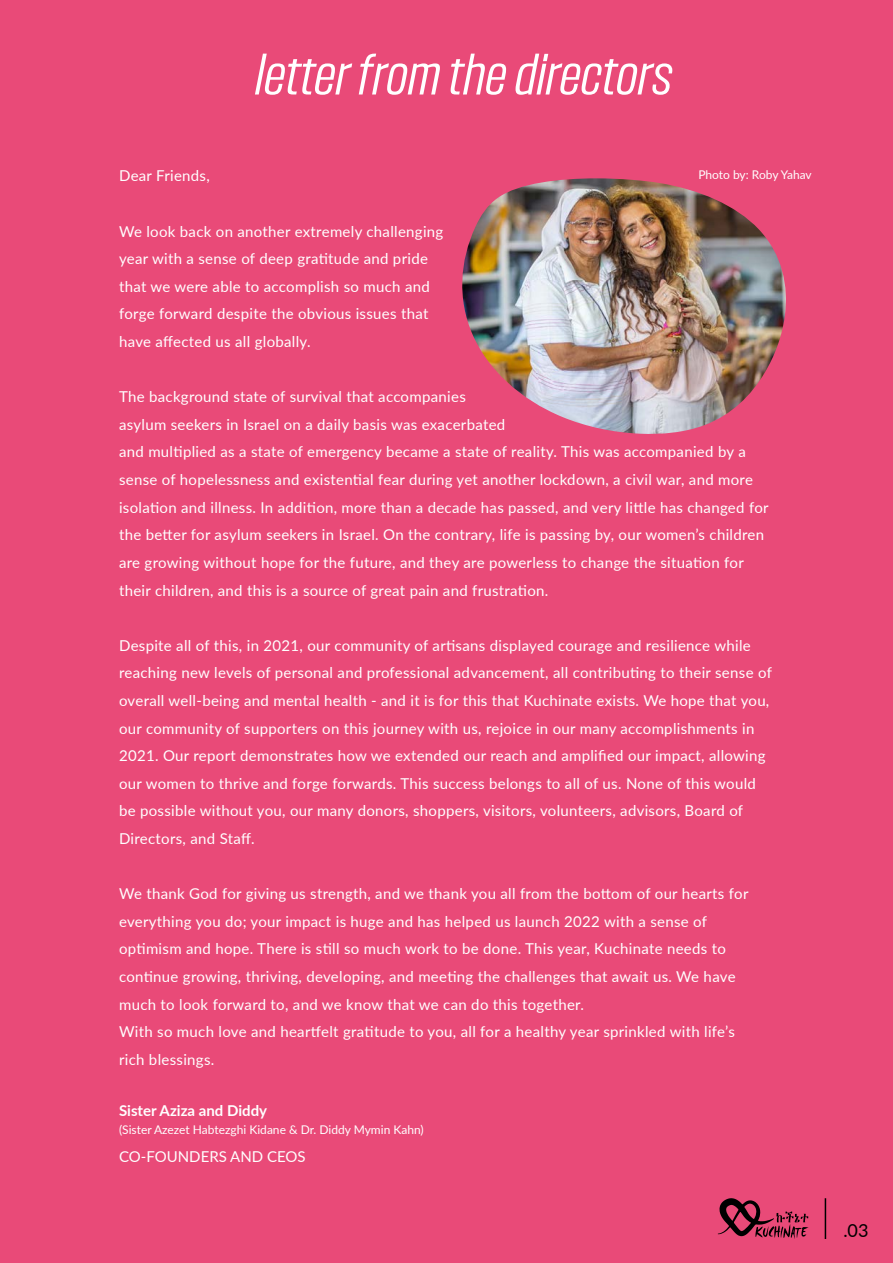
<style>
.page{position:relative;width:893px;height:1263px;background:#e94a78}
.page>*{position:absolute;margin:0;border:0;box-sizing:border-box;transform-origin:0 0}
.t1{font:italic 54px "Headlines";color:#fff}
.t2{font:18px "Lato";color:#000}
.t3{font:15px/27.6px "Lato";letter-spacing:.02em;color:#fff}
.t4{font:700 15px "Lato";color:#fff}
.t5{font:15px "Lato";color:#fff}
.t6{font:12px "Lato";color:#fff}
</style>
<div class="page">
<svg style="left:718px;top:1198px;width:90px;height:41px"></svg>
<hr style="left:825px;top:1198px;width:1px;height:41px;background:#000">
<div style="left:457px;top:174px;width:332px;height:261px;background:#e94a78"></div>
<img style="left:461px;top:178px;width:326px;height:257px">
<h1 class="t1" style="left:253px;top:51px;width:419px">letter from the directors</h1>
<p class="t3" style="left:119px;top:162px;width:92px">Dear Friends,</p>
<p class="t3" style="left:119px;top:217px;width:326px">We look back on another extremely challenging year with a sense of deep gratitude and pride that we were able to accomplish so much and forge forward despite the obvious issues that have affected us all globally.</p>
<p class="t6" style="left:698px;top:166px;width:115px">Photo by: Roby Yahav</p>
<p class="t3" style="left:119px;top:382px;width:651px">The background state of survival that accompanies<br>asylum seekers in Israel on a daily basis was exacerbated<br>and multiplied as a state of emergency became a state of reality. This was accompanied by a sense of hopelessness and existential fear during yet another lockdown, a civil war, and more isolation and illness. In addition, more than a decade has passed, and very little has changed for the better for asylum seekers in Israel. On the contrary, life is passing by, our women’s children are growing without hope for the future, and they are powerless to change the situation for their children, and this is a source of great pain and frustration.</p>
<p class="t3" style="left:119px;top:631px;width:654px">Despite all of this, in 2021, our community of artisans displayed courage and resilience while reaching new levels of personal and professional advancement, all contributing to their sense of overall well-being and mental health - and it is for this that Kuchinate exists. We hope that you, our community of supporters on this journey with us, rejoice in our many accomplishments in 2021. Our report demonstrates how we extended our reach and amplified our impact, allowing our women to thrive and forge forwards. This success belongs to all of us. None of this would be possible without you, our many donors, shoppers, visitors, volunteers, advisors, Board of Directors, and Staff.</p>
<p class="t3" style="left:119px;top:879px;width:631px">We thank God for giving us strength, and we thank you all from the bottom of our hearts for everything you do; your impact is huge and has helped us launch 2022 with a sense of optimism and hope. There is still so much work to be done. This year, Kuchinate needs to continue growing, thriving, developing, and meeting the challenges that await us. We have much to look forward to, and we know that we can do this together.<br>With so much love and heartfelt gratitude to you, all for a healthy year sprinkled with life’s rich blessings.</p>
<p class="t4" style="left:119px;top:1099px;width:150px">Sister Aziza and Diddy</p>
<p class="t6" style="left:119px;top:1121px;width:306px">(Sister Azezet Habtezghi Kidane &amp; Dr. Diddy Mymin Kahn)</p>
<p class="t5" style="left:119px;top:1146px;width:188px">CO-FOUNDERS AND CEOS</p>
<p class="t2" style="left:843px;top:1217px;width:27px">.03</p>
</div>
